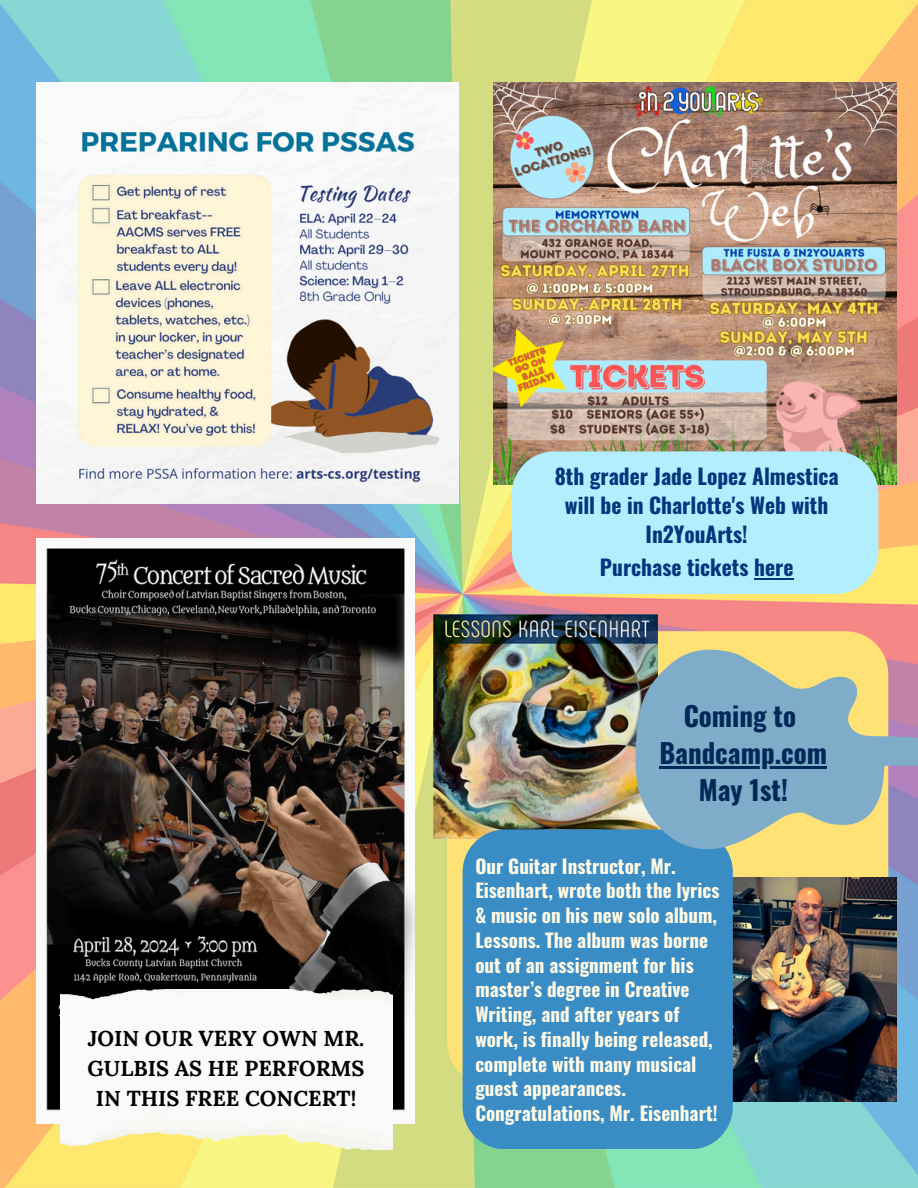
<style>
.page{position:relative;width:918px;height:1188px;background:#fff}
.page>*{position:absolute;margin:0;border:0;box-sizing:border-box;transform-origin:0 0}
.t1{font:700 27px/37.2px "Oswald";color:#042859;text-align:center}
.t2{font:700 21.6px/29.7px "Lora";color:#000;text-align:center}
.t3{font:700 21.45px/29.4px "Oswald";color:#03367c;text-align:center}
.t4{font:700 19.05px/24.8px "Oswald";color:#fffae6}
</style>
<div class="page">
<img style="left:0;top:0;width:918px;height:1188px">
<img style="left:494px;top:82px;width:402px;height:403px">
<div style="left:512px;top:451px;width:366px;height:143px;background:#b3eeff"></div>
<img style="left:37px;top:82px;width:422px;height:422px">
<img style="left:37px;top:538px;width:378px;height:585px">
<img style="left:60px;top:989px;width:332px;height:160px">
<img style="left:434px;top:615px;width:168px;height:224px">
<img style="left:733px;top:888px;width:163px;height:213px">
<div style="left:463px;top:829px;width:270px;height:320px;background:#3a8dc4"></div>
<svg style="left:602px;top:552px;width:316px;height:336px;background:#a9b2a9"></svg>
<hr style="left:659px;top:767px;width:168px;height:2px;background:#042859">
<p class="t2" style="left:88px;top:1024px;width:278px">JOIN OUR VERY OWN MR.<br>GULBIS AS HE PERFORMS<br>IN THIS FREE CONCERT!</p>
<p class="t3" style="left:555px;top:460px;width:286px">8th grader Jade Lopez Almestica will be in Charlotte's Web with<br>In2YouArts!</p>
<p class="t3" style="left:600px;top:552px;width:195px">Purchase tickets here</p>
<p class="t1" style="left:684px;top:696px;width:114px">Coming to</p>
<p class="t1" style="left:659px;top:733px;width:169px">Bandcamp.com<br>May 1st!</p>
<p class="t4" style="left:475px;top:853px;width:246px">Our Guitar Instructor, Mr.<br>Eisenhart, wrote both the lyrics</p>
<p class="t4" style="left:475px;top:902px;width:243px">&amp; music on his new solo album,<br>Lessons. The album was borne</p>
<p class="t4" style="left:475px;top:952px;width:220px">out of an assignment for his master’s degree in Creative<br>Writing, and after years of</p>
<p class="t4" style="left:475px;top:1026px;width:239px">work, is finally being released,</p>
<p class="t4" style="left:475px;top:1051px;width:223px">complete with many musical</p>
<p class="t4" style="left:475px;top:1075px;width:244px">guest appearances.<br>Congratulations, Mr. Eisenhart!</p>
</div>
